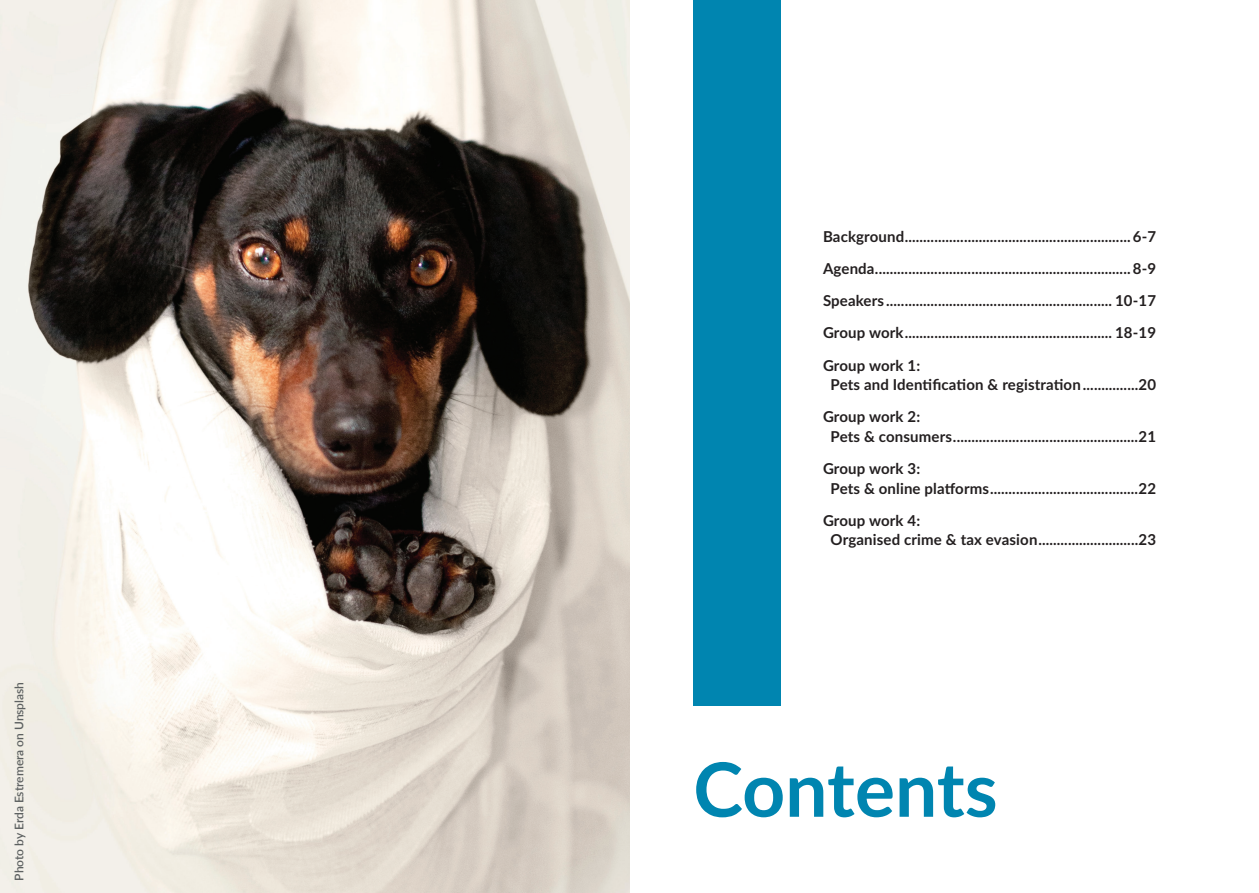
<style>
.page{position:relative;width:1259px;height:893px;background:#fff}
.page>*{position:absolute;margin:0;border:0;box-sizing:border-box;transform-origin:0 0}
.t1{font:700 75px "Lato";color:#0085b0}
.t2{font:700 15px/32.2px "Lato";letter-spacing:.01em;color:#231f20}
.t3{font:600 12px "Lato";color:#5d6161}
</style>
<div class="page">
<div style="left:693px;top:0;width:87px;height:706px;background:#0085b0"></div>
<img style="left:0;top:0;width:629px;height:893px">
<p class="t3" style="left:10px;top:881px;width:200px;rotate:-90deg">Photo by Erda Estremera on Unsplash</p>
<p class="t2" style="left:823px;top:219px;width:334px;text-align:justify">Background............................................................. 6-7<br>Agenda..................................................................... 8-9<br>Speakers ............................................................. 10-17<br>Group work........................................................ 18-19<br>Group work 1:</p>
<p class="t2" style="left:823px;top:368px;width:334px;text-indent:8px">Pets and Identification &amp; registration...............20<br>Group work 2:</p>
<p class="t2" style="left:823px;top:420px;width:334px;text-indent:8px">Pets &amp; consumers..................................................21<br>Group work 3:</p>
<p class="t2" style="left:823px;top:471px;width:334px;text-indent:8px">Pets &amp; online platforms........................................22<br>Group work 4:</p>
<p class="t2" style="left:830px;top:523px;width:327px">Organised crime &amp; tax evasion...........................23</p>
<h1 class="t1" style="left:693px;top:734px;width:306px">Contents</h1>
</div>
